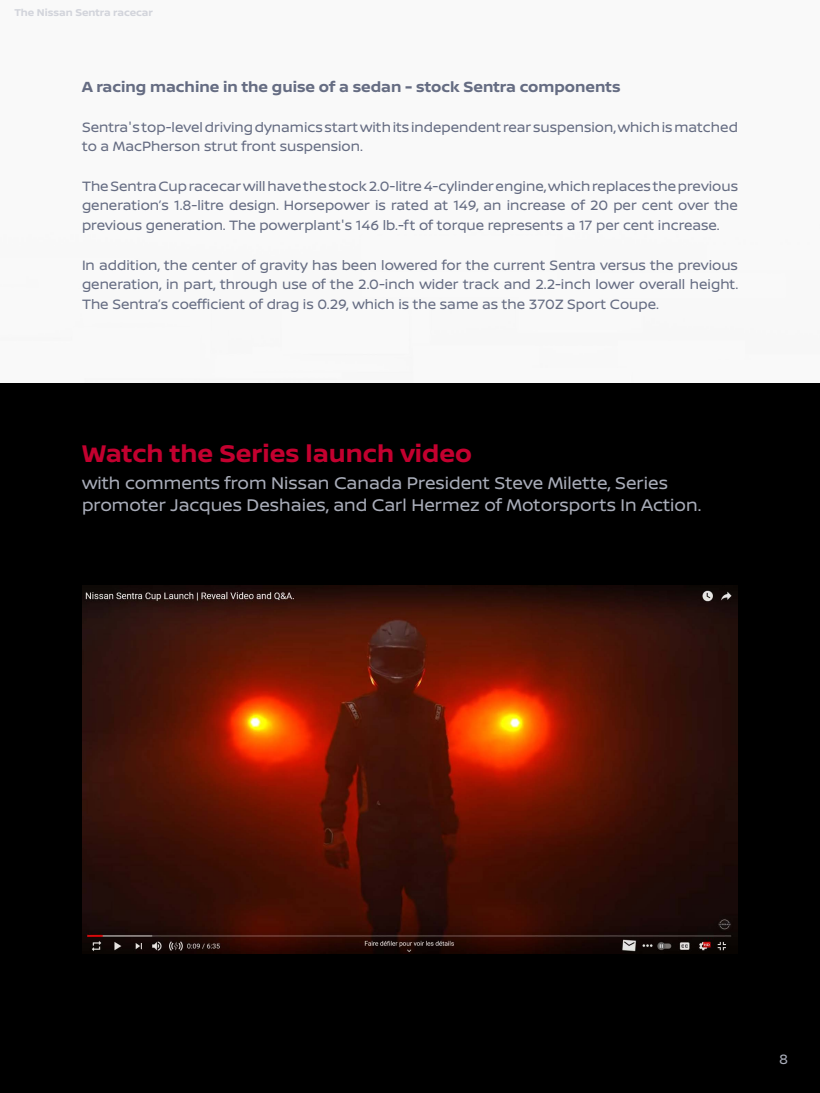
<style>
.page{position:relative;width:820px;height:1093px;background:#fff}
.page>*{position:absolute;margin:0;border:0;box-sizing:border-box;transform-origin:0 0}
.S-titre_rouge{font:700 25.6px "Nissan Brand";color:#c3002f}
.t1{font:18px/22.4px "Nissan Brand";color:#a9adb9}
.S-titre{font:700 15.6px "Nissan Brand";color:#656c82}
.Texte{font:14.4px/19.6px "Nissan Brand";color:#656c82;text-align:justify}
.t2{font:14.4px "Nissan Brand";color:#a9adb9}
.Ancre_de_texte__suit{font:700 10.48px "Nissan Brand";color:#d2d4db}
</style>
<div class="page">
<div style="left:0;top:384px;width:819px;height:709px;background:#000"></div>
<img style="left:82px;top:585px;width:655px;height:368px">
<p class="Ancre_de_texte__suit" style="left:14px;top:5px;width:140px">The Nissan Sentra racecar</p>
<p class="S-titre" style="left:82px;top:75px;width:540px">A racing machine in the guise of a sedan - stock Sentra components</p>
<p class="Texte" style="left:82px;top:116px;width:657px">Sentra's top-level driving dynamics start with its independent rear suspension, which is matched to a MacPherson strut front suspension.</p>
<p class="Texte" style="left:82px;top:175px;width:657px">The Sentra Cup racecar will have the stock 2.0-litre 4-cylinder engine, which replaces the previous generation’s 1.8-litre design. Horsepower is rated at 149, an increase of 20 per cent over the previous generation. The powerplant's 146 lb.-ft of torque represents a 17 per cent increase.</p>
<p class="Texte" style="left:82px;top:254px;width:657px">In addition, the center of gravity has been lowered for the current Sentra versus the previous generation, in part, through use of the 2.0-inch wider track and 2.2-inch lower overall height.<br>The Sentra’s coefficient of drag is 0.29, which is the same as the 370Z Sport Coupe.</p>
<p class="S-titre_rouge" style="left:82px;top:435px;width:391px">Watch the Series launch video</p>
<p class="t1" style="left:82px;top:471px;width:620px">with comments from Nissan Canada President Steve Milette, Series promoter Jacques Deshaies, and Carl Hermez of Motorsports In Action.</p>
<p class="t2" style="left:779px;top:1049px;width:10px">8</p>
</div>
